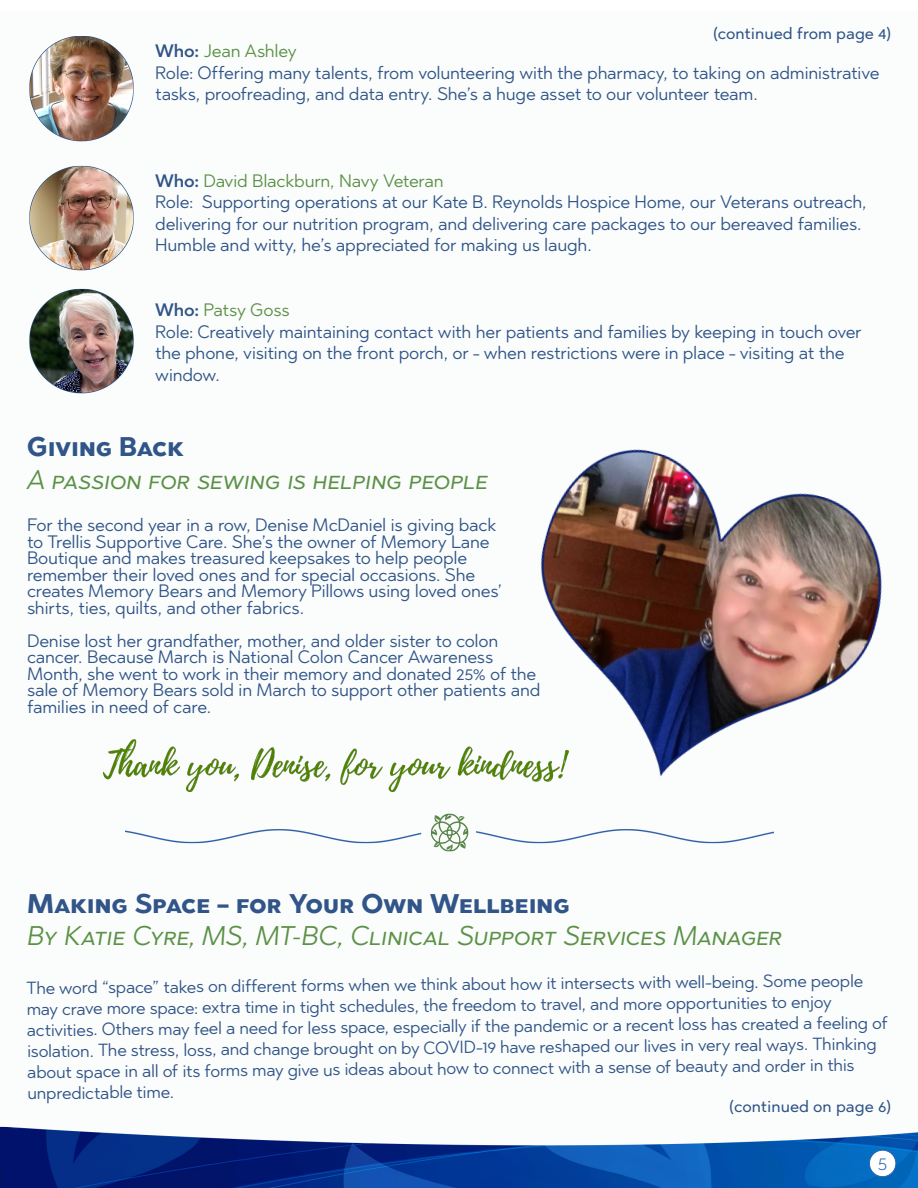
<style>
.page{position:relative;width:918px;height:1188px;background:#fff}
.page>*{position:absolute;margin:0;border:0;box-sizing:border-box;transform-origin:0 0}
.t1{font:italic 27px "Abrade";letter-spacing:-.005em;color:#5b9146}
.t2{font:700 27px "Abrade";letter-spacing:-.005em;color:#315588}
.t3{font:300 19.5px "Abrade";color:#135aa6}
.t4{font:18px/16.5px "Abrade";letter-spacing:-.015em;color:#315588}
.t5{font:18px "Abrade";letter-spacing:-.015em;color:#5b9146}
.t6{font:17.55px/21.1px "Abrade";letter-spacing:-.03em;color:#315588}
.t7{font:16.5px "Abrade";color:#315588}
.s1{font-weight:500;color:#315588}
</style>
<div class="page">
<div style="left:0;top:11px;width:918px;height:1177px;background:#fbfdfc"></div>
<img style="left:0;top:1126px;width:918px;height:62px">
<div style="left:869px;top:1150px;width:27px;height:27px;background:#fff;border-radius:50%"></div>
<div style="left:869px;top:1150px;width:27px;height:27px;border:1px solid #2a65b1;border-radius:50%"></div>
<img style="left:29px;top:36px;width:105px;height:106px">
<img style="left:29px;top:165px;width:105px;height:106px">
<img style="left:29px;top:288px;width:105px;height:106px">
<img style="left:125px;top:813px;width:648px;height:39px">
<img style="left:483px;top:449px;width:399px;height:366px">
<img style="left:103px;top:719px;width:483px;height:87px">
<p class="t7" style="left:713px;top:23px;width:179px">(continued from page 4)</p>
<p class="t5" style="left:155px;top:39px;width:143px"><span class="s1">Who:</span> Jean Ashley</p>
<p class="t4" style="left:155px;top:61px;width:726px;line-height:21.6px">Role: Offering many talents, from volunteering with the pharmacy, to taking on administrative tasks, proofreading, and data entry. She’s a huge asset to our volunteer team.</p>
<p class="t5" style="left:155px;top:168px;width:290px"><span class="s1">Who:</span> David Blackburn, Navy Veteran</p>
<p class="t4" style="left:155px;top:191px;width:713px;line-height:21.6px">Role: Supporting operations at our Kate B. Reynolds Hospice Home, our Veterans outreach, delivering for our nutrition program, and delivering care packages to our bereaved families.<br>Humble and witty, he’s appreciated for making us laugh.</p>
<p class="t5" style="left:155px;top:298px;width:136px"><span class="s1">Who:</span> Patsy Goss</p>
<p class="t4" style="left:155px;top:320px;width:708px;line-height:21.6px">Role: Creatively maintaining contact with her patients and families by keeping in touch over the phone, visiting on the front porch, or - when restrictions were in place - visiting at the window.</p>
<p class="t2" style="left:27px;top:429px;width:159px">Giving Back</p>
<p class="t1" style="left:27px;top:461px;width:463px">A passion for sewing is helping people</p>
<p class="t4" style="left:27px;top:516px;width:471px">For the second year in a row, Denise McDaniel is giving back to Trellis Supportive Care. She’s the owner of Memory Lane Boutique and makes treasured keepsakes to help people remember their loved ones and for special occasions. She</p>
<p class="t4" style="left:27px;top:582px;width:477px">creates Memory Bears and Memory Pillows using loved ones’ shirts, ties, quilts, and other fabrics.</p>
<p class="t4" style="left:27px;top:632px;width:515px">Denise lost her grandfather, mother, and older sister to colon cancer. Because March is National Colon Cancer Awareness Month, she went to work in their memory and donated 25% of the sale of Memory Bears sold in March to support other patients and families in need of care.</p>
<p class="t2" style="left:27px;top:885px;width:544px">Making Space – for Your Own Wellbeing</p>
<p class="t1" style="left:27px;top:918px;width:757px">By Katie Cyre, MS, MT-BC, Clinical Support Services Manager</p>
<p class="t6" style="left:27px;top:973px;width:863px">The word “space” takes on different forms when we think about how it intersects with well-being. Some people may crave more space: extra time in tight schedules, the freedom to travel, and more opportunities to enjoy activities. Others may feel a need for less space, especially if the pandemic or a recent loss has created a feeling of isolation. The stress, loss, and change brought on by COVID-19 have reshaped our lives in very real ways. Thinking about space in all of its forms may give us ideas about how to connect with a sense of beauty and order in this</p>
<p class="t6" style="left:27px;top:1082px;width:149px">unpredictable time.</p>
<p class="t7" style="left:730px;top:1095px;width:163px">(continued on page 6)</p>
<p class="t3" style="left:878px;top:1150px;width:11px">5</p>
</div>
